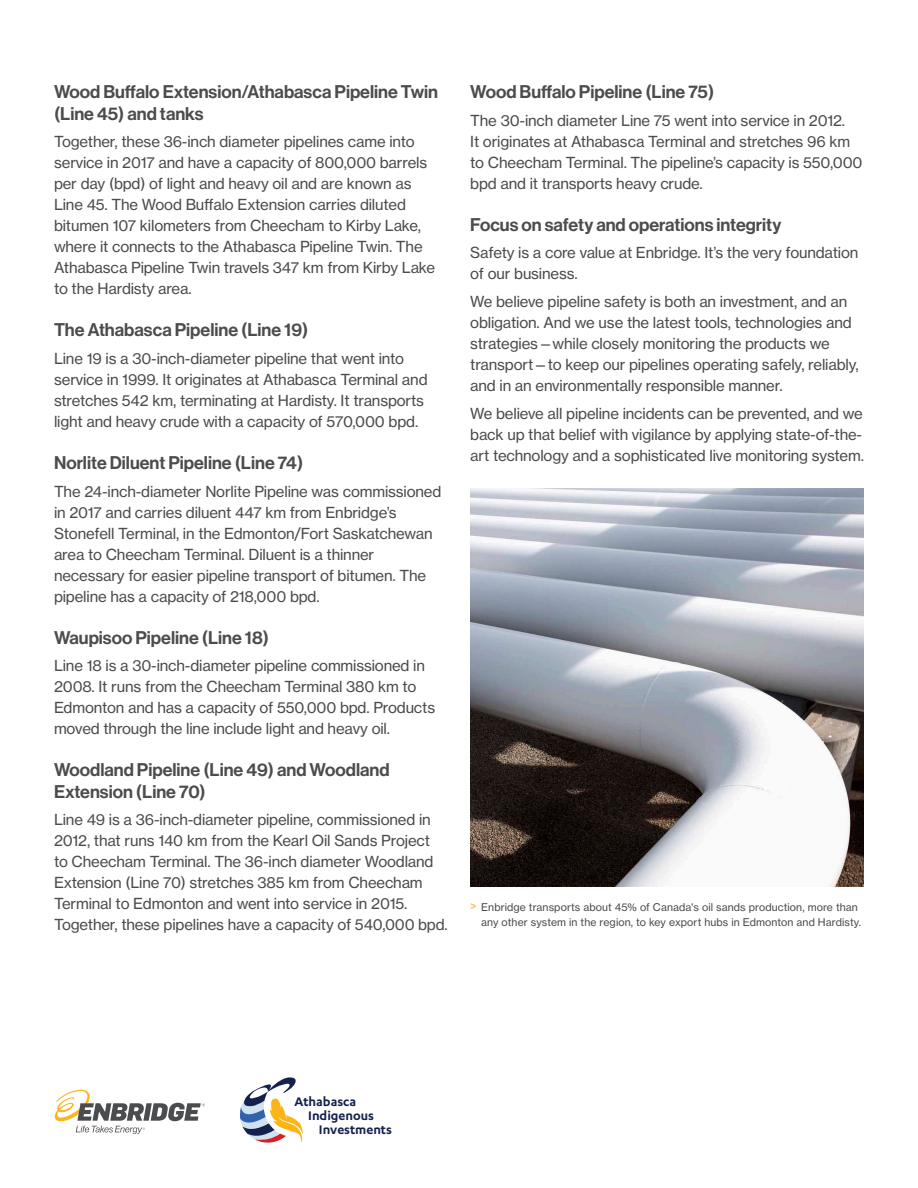
<style>
.page{position:relative;width:918px;height:1188px;background:#fff}
.page>*{position:absolute;margin:0;border:0;box-sizing:border-box;transform-origin:0 0}
.Head_12_14_4{font:18px/21.6px "N Haas Grotesk DS Std 65 Md";color:#4b4c4d}
.Body_10_12{font:18px "N Haas Grotesk DS Std 65 Md";color:#4b4c4d}
.Body_10_12-2{font:15px/21px "N Haas Grotesk TX Std 55 Rg";letter-spacing:-.01em;color:#4b4c4d}
.t1{font:600 14.4px "Karbon";color:#15214d}
.Body_8_10{font:12px "N Haas Grotesk TX Std 75 Bd";color:#ffc860}
.Body_8_10-2{font:10.5px/15px "N Haas Grotesk TX Std 55 Rg";letter-spacing:.01em;color:#4b4c4d}
</style>
<div class="page">
<svg style="left:55px;top:1090px;width:150px;height:44px"></svg>
<svg style="left:240px;top:1077px;width:63px;height:66px"></svg>
<img style="left:470px;top:488px;width:394px;height:399px">
<p class="Head_12_14_4" style="left:54px;top:81px;width:386px">Wood Buffalo Extension/Athabasca Pipeline Twin (Line 45) and tanks</p>
<p class="Body_10_12-2" style="left:54px;top:131px;width:383px">Together, these 36-inch diameter pipelines came into service in 2017 and have a capacity of 800,000 barrels per day (bpd) of light and heavy oil and are known as Line 45. The Wood Buffalo Extension carries diluted bitumen 107 kilometers from Cheecham to Kirby Lake, where it connects to the Athabasca Pipeline Twin. The Athabasca Pipeline Twin travels 347 km from Kirby Lake to the Hardisty area.</p>
<p class="Head_12_14_4" style="left:54px;top:320px;width:256px">The Athabasca Pipeline (Line 19)</p>
<p class="Body_10_12-2" style="left:54px;top:348px;width:375px">Line 19 is a 30-inch-diameter pipeline that went into service in 1999. It originates at Athabasca Terminal and stretches 542 km, terminating at Hardisty. It transports light and heavy crude with a capacity of 570,000 bpd.</p>
<p class="Head_12_14_4" style="left:54px;top:452px;width:251px">Norlite Diluent Pipeline (Line 74)</p>
<p class="Body_10_12-2" style="left:54px;top:481px;width:389px">The 24-inch-diameter Norlite Pipeline was commissioned in 2017 and carries diluent 447 km from Enbridge’s Stonefell Terminal, in the Edmonton/Fort Saskatchewan area to Cheecham Terminal. Diluent is a thinner necessary for easier pipeline transport of bitumen. The pipeline has a capacity of 218,000 bpd.</p>
<p class="Head_12_14_4" style="left:54px;top:627px;width:217px">Waupisoo Pipeline (Line 18)</p>
<p class="Body_10_12-2" style="left:54px;top:655px;width:383px">Line 18 is a 30-inch-diameter pipeline commissioned in 2008. It runs from the Cheecham Terminal 380 km to Edmonton and has a capacity of 550,000 bpd. Products moved through the line include light and heavy oil.</p>
<p class="Head_12_14_4" style="left:54px;top:759px;width:337px">Woodland Pipeline (Line 49) and Woodland<br>Extension (Line 70)</p>
<p class="Body_10_12-2" style="left:54px;top:809px;width:395px">Line 49 is a 36-inch-diameter pipeline, commissioned in 2012, that runs 140 km from the Kearl Oil Sands Project to Cheecham Terminal. The 36-inch diameter Woodland Extension (Line 70) stretches 385 km from Cheecham Terminal to Edmonton and went into service in 2015.<br>Together, these pipelines have a capacity of 540,000 bpd.</p>
<p class="Body_10_12" style="left:470px;top:81px;width:246px">Wood Buffalo Pipeline (Line 75)</p>
<p class="Body_10_12-2" style="left:470px;top:110px;width:394px">The 30-inch diameter Line 75 went into service in 2012.<br>It originates at Athabasca Terminal and stretches 96 km to Cheecham Terminal. The pipeline’s capacity is 550,000 bpd and it transports heavy crude.</p>
<p class="Head_12_14_4" style="left:470px;top:214px;width:313px">Focus on safety and operations integrity</p>
<p class="Body_10_12-2" style="left:470px;top:242px;width:390px">Safety is a core value at Enbridge. It’s the very foundation of our business.</p>
<p class="Body_10_12-2" style="left:470px;top:291px;width:390px">We believe pipeline safety is both an investment, and an obligation. And we use the latest tools, technologies and strategies—while closely monitoring the products we transport—to keep our pipelines operating safely, reliably, and in an environmentally responsible manner.</p>
<p class="Body_10_12-2" style="left:470px;top:403px;width:395px;text-align:justify">We believe all pipeline incidents can be prevented, and we back up that belief with vigilance by applying state-of-the&shy;art technology and a sophisticated live monitoring system.</p>
<p class="Body_8_10-2" style="left:481px;top:899px;width:381px">Enbridge transports about 45% of Canada's oil sands production, more than any other system in the region, to key export hubs in Edmonton and Hardisty.</p>
<p class="Body_8_10" style="left:470px;top:899px;width:8px">&gt;</p>
<p class="t1" style="left:294px;top:1094px;width:63px">Athabasca</p>
<p class="t1" style="left:308px;top:1107px;width:67px">Indigenous</p>
<p class="t1" style="left:319px;top:1121px;width:75px">Investments</p>
</div>
